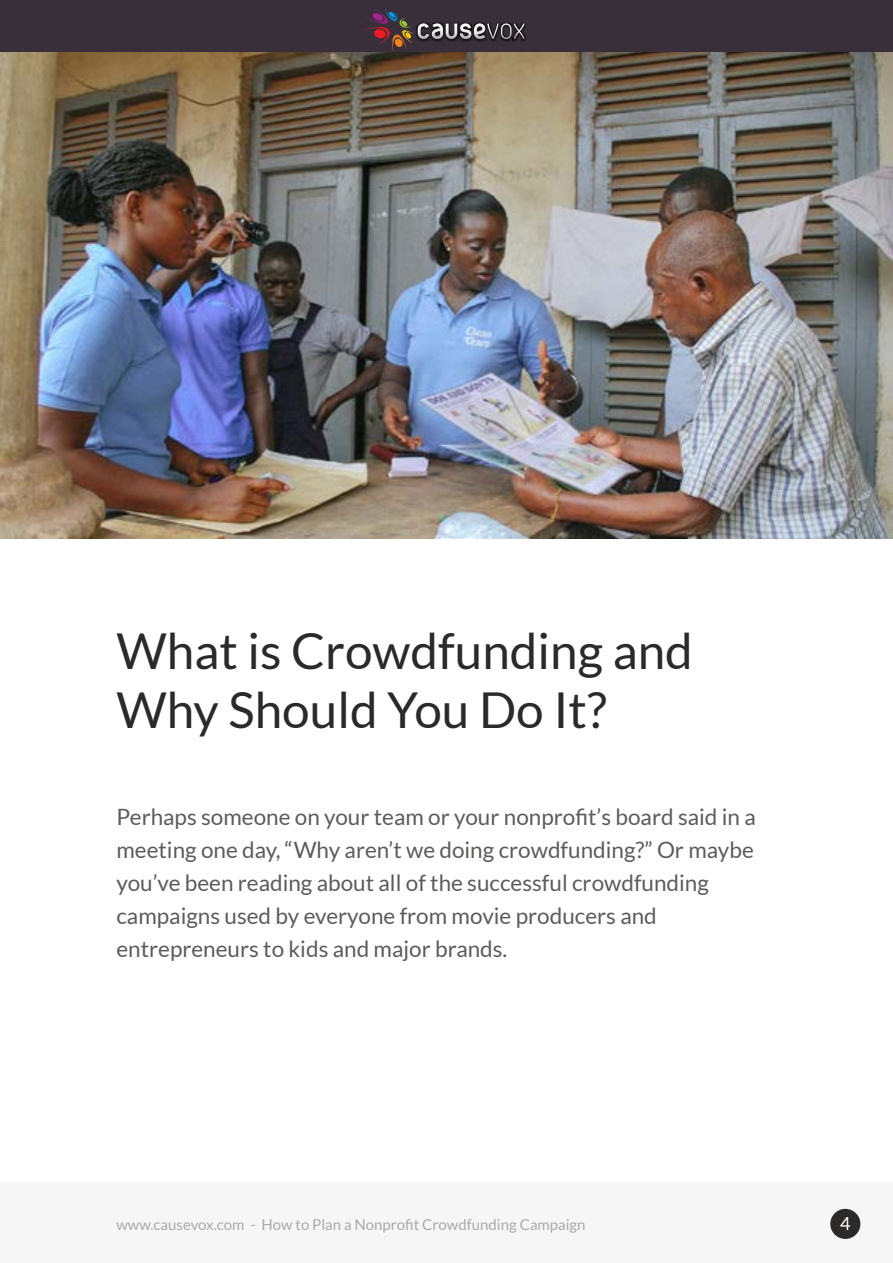
<style>
.page{position:relative;width:893px;height:1263px;background:#fff}
.page>*{position:absolute;margin:0;border:0;box-sizing:border-box;transform-origin:0 0}
.t1{font:49.5px/59.4px "Lato";color:#2a2a2a}
.t2{font:22.5px/33px "Lato";color:#5d5c5b}
.t3{font:18px "Lato";color:#fff}
.t4{font:15px "Lato";color:#aaa}
</style>
<div class="page">
<div style="left:0;top:2px;width:893px;height:1261px;background:#f6f6f6"></div>
<div style="left:0;top:0;width:893px;height:54px;background:#392f3b"></div>
<div style="left:830px;top:1209px;width:30px;height:30px;background:#2b2a29;border-radius:50%"></div>
<img style="left:524px;top:23px;width:2px;height:19px">
<svg style="left:365px;top:8px;width:159px;height:43px"></svg>
<img style="left:0;top:52px;width:893px;height:487px">
<div style="left:0;top:539px;width:893px;height:642px;background:#fff"></div>
<h1 class="t1" style="left:116px;top:621px;width:578px">What is Crowdfunding and<br>Why Should You Do It?</h1>
<p class="t2" style="left:116px;top:800px;width:641px">Perhaps someone on your team or your nonprofit’s board said in a meeting one day, “Why aren’t we doing crowdfunding?” Or maybe you’ve been reading about all of the successful crowdfunding campaigns used by everyone from movie producers and entrepreneurs to kids and major brands.</p>
<p class="t4" style="left:116px;top:1216px;width:471px">www.causevox.com - How to Plan a Nonprofit Crowdfunding Campaign</p>
<p class="t3" style="left:840px;top:1214px;width:12px">4</p>
</div>
